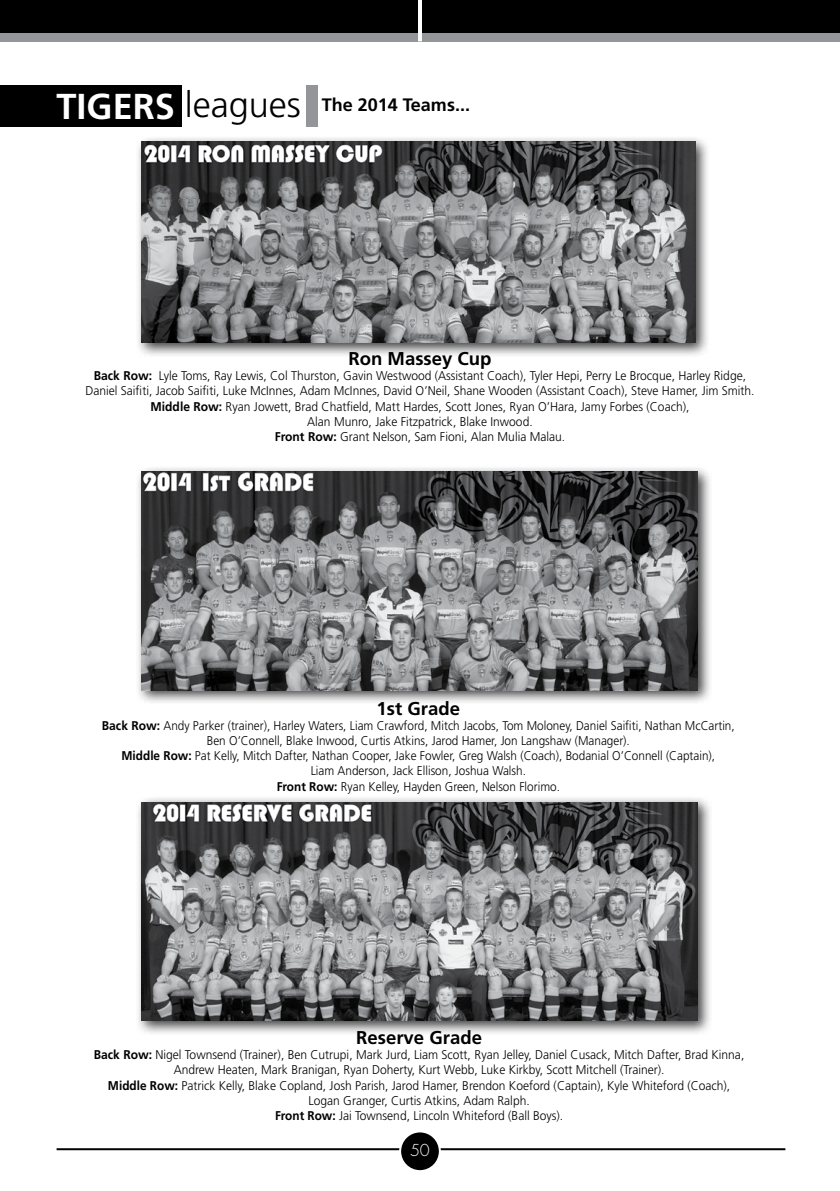
<style>
.page{position:relative;width:840px;height:1191px;background:#fff}
.page>*{position:absolute;margin:0;border:0;box-sizing:border-box;transform-origin:0 0}
.t1{font:700 18.6px "Frutiger";color:#000}
.t2{font:700 18px "Frutiger";color:#000}
.t3{font:300 16px "Futura";color:#fff}
.t4{font:300 12.6px/15.2px "Frutiger";color:#000;text-align:center;scale:.95 1}
.t5{font:300 12.6px/15.2px "Frutiger";color:#000;text-align:center;scale:.93 1}
.s1{font-size:36px;color:#fff}
.s2{font-weight:300;font-size:36px}
.s3{font-weight:700}
</style>
<div class="page">
<div style="left:0;top:11px;width:839px;height:30px;background:#939598"></div>
<hr style="left:57px;top:1148px;width:728px;height:2px;background:#000">
<div style="left:400px;top:1131px;width:39px;height:40px;background:#000;border-radius:50%"></div>
<div style="left:399px;top:1130px;width:41px;height:42px;border:2px solid #fff;border-radius:50%"></div>
<div style="left:0;top:0;width:839px;height:32px;background:#000"></div>
<hr style="left:418px;top:0;width:4px;height:41px;background:#fff">
<div style="left:0;top:85px;width:181px;height:42px;background:#000"></div>
<div style="left:306px;top:85px;width:11px;height:42px;background:#939598"></div>
<div style="left:135px;top:795px;width:577px;height:240px;background:#000;opacity:.75"></div>
<img style="left:142px;top:802px;width:555px;height:218px">
<div style="left:135px;top:464px;width:577px;height:241px;background:#000;opacity:.75"></div>
<img style="left:142px;top:472px;width:555px;height:218px">
<div style="left:135px;top:134px;width:574px;height:224px;background:#000;opacity:.75"></div>
<img style="left:142px;top:142px;width:552px;height:201px">
<h2 class="t2" style="left:57px;top:94px;width:414px"><span class="s1">TIGERS</span> <span class="s2">leagues</span> The 2014 Teams...</h2>
<h1 class="t1" style="left:348px;top:347px;width:145px">Ron Massey Cup</h1>
<p class="t4" style="left:85px;top:368px;width:705px"><span class="s3">Back Row:</span> Lyle Toms, Ray Lewis, Col Thurston, Gavin Westwood (Assistant Coach), Tyler Hepi, Perry Le Brocque, Harley Ridge, Daniel Saifiti, Jacob Saifiti, Luke McInnes, Adam McInnes, David O’Neil, Shane Wooden (Assistant Coach), Steve Hamer, Jim Smith.<br><span class="s3">Middle Row:</span> Ryan Jowett, Brad Chatfield, Matt Hardes, Scott Jones, Ryan O’Hara, Jamy Forbes (Coach),<br>Alan Munro, Jake Fitzpatrick, Blake Inwood.<br><span class="s3">Front Row:</span> Grant Nelson, Sam Fioni, Alan Mulia Malau.</p>
<h1 class="t1" style="left:376px;top:697px;width:85px">1st Grade</h1>
<p class="t5" style="left:102px;top:718px;width:681px"><span class="s3">Back Row:</span> Andy Parker (trainer), Harley Waters, Liam Crawford, Mitch Jacobs, Tom Moloney, Daniel Saifiti, Nathan McCartin, Ben O’Connell, Blake Inwood, Curtis Atkins, Jarod Hamer, Jon Langshaw (Manager).<br><span class="s3">Middle Row:</span> Pat Kelly, Mitch Dafter, Nathan Cooper, Jake Fowler, Greg Walsh (Coach), Bodanial O’Connell (Captain),<br>Liam Anderson, Jack Ellison, Joshua Walsh.<br><span class="s3">Front Row:</span> Ryan Kelley, Hayden Green, Nelson Florimo.</p>
<h1 class="t1" style="left:356px;top:1026px;width:127px">Reserve Grade</h1>
<p class="t4" style="left:94px;top:1047px;width:685px"><span class="s3">Back Row:</span> Nigel Townsend (Trainer), Ben Cutrupi, Mark Jurd, Liam Scott, Ryan Jelley, Daniel Cusack, Mitch Dafter, Brad Kinna, Andrew Heaten, Mark Branigan, Ryan Doherty, Kurt Webb, Luke Kirkby, Scott Mitchell (Trainer).<br><span class="s3">Middle Row:</span> Patrick Kelly, Blake Copland, Josh Parish, Jarod Hamer, Brendon Koeford (Captain), Kyle Whiteford (Coach), Logan Granger, Curtis Atkins, Adam Ralph.<br><span class="s3">Front Row:</span> Jai Townsend, Lincoln Whiteford (Ball Boys).</p>
<p class="t3" style="left:410px;top:1139px;width:21px">50</p>
</div>
